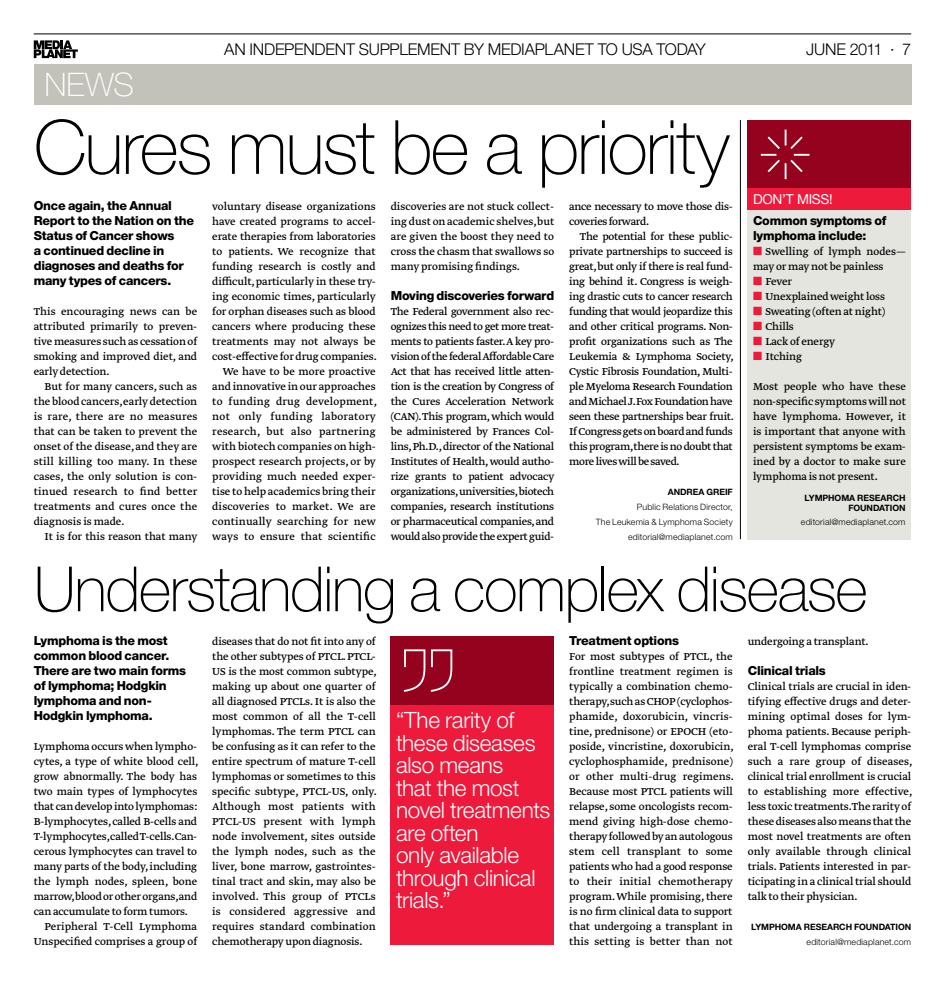
<style>
.page{position:relative;width:945px;height:990px;background:#fff}
.page>*{position:absolute;margin:0;border:0;box-sizing:border-box;transform-origin:0 0}
.t1{font:100 75px "Helvetica Neue MP Pro";letter-spacing:-.025em;color:#000}
.t2{font:100 62.5px "Helvetica Neue MP Pro";letter-spacing:-.025em;color:#000}
.t3{font:100 32.5px "Helvetica Neue MP Pro";color:#fff}
.t4{font:300 22.5px/22.5px "Helvetica Neue MP Pro";letter-spacing:-.015em;color:#fff}
.t5{font:300 16.25px "Helvetica Neue MP Pro";letter-spacing:-.01em;color:#000}
.t6{font:13.75px "Helvetica Neue MP Pro";letter-spacing:-.02em;color:#fff}
.t7{font:800 12.5px/15px "Helvetica Neue MP Pro";letter-spacing:-.02em;color:#000}
.t8{font:11.88px/15px "Greta Text Pro";letter-spacing:-.005em;color:#000;text-align:justify}
.t9{font:11.88px/15px "Greta Text Pro";letter-spacing:-.025em;color:#000}
.t10{font:300 8.75px/15px "Helvetica Neue MP Pro";letter-spacing:.02em;color:#000;text-align:right}
.t11{font:700 8.75px/10px "Helvetica Neue MP Pro";letter-spacing:-.005em;color:#000;text-align:right}
.s1{color:#ed1a3b}
</style>
<div class="page">
<hr style="left:34px;top:34px;width:877px;height:1px;background:#000">
<svg style="left:34px;top:40px;width:44px;height:18px"></svg>
<div style="left:34px;top:64px;width:877px;height:41px;background:#c2c2ba"></div>
<hr style="left:740px;top:120px;width:1px;height:419px;background:#000">
<div style="left:748px;top:195px;width:163px;height:345px;background:#e5e5e0"></div>
<div style="left:748px;top:120px;width:163px;height:69px;background:#94021d"></div>
<div style="left:748px;top:189px;width:163px;height:21px;background:#ed1a3b"></div>
<svg style="left:761px;top:130px;width:48px;height:49px"></svg>
<div style="left:391px;top:705px;width:163px;height:240px;background:#ed1a3b"></div>
<div style="left:391px;top:636px;width:163px;height:69px;background:#94021d"></div>
<svg style="left:403px;top:649px;width:50px;height:43px"></svg>
<h3 class="t3" style="left:44px;top:66px;width:91px">news</h3>
<h3 class="t5" style="left:224px;top:39px;width:483px">An independent supplement by Mediaplanet to usa today</h3>
<h3 class="t5" style="left:806px;top:39px;width:107px">june 2011 · 7</h3>
<h1 class="t1" style="left:34px;top:103px;width:697px">Cures must be a priority</h1>
<p class="t6" style="left:753px;top:191px;width:81px">DON’T MISS!</p>
<p class="t7" style="left:34px;top:198px;width:162px">Once again, the Annual<br>Report to the Nation on the<br>Status of Cancer shows<br>a continued decline in diagnoses and deaths for many types of cancers.</p>
<p class="t8" style="left:34px;top:304px;width:165px">This encouraging news can be attributed primarily to preven&shy;tive measures such as cessation of smoking and improved diet, and early detection.</p>
<p class="t8" style="left:34px;top:379px;width:165px;text-indent:11px">But for many cancers, such as the blood cancers,early detection is rare, there are no measures that can be taken to prevent the onset of the disease, and they are still killing too many. In these cases, the only solution is con&shy;tinued research to find better treatments and cures once the diagnosis is made.</p>
<p class="t8" style="left:44px;top:529px;width:155px">It is for this reason that many</p>
<p class="t8" style="left:212px;top:199px;width:166px;text-align:right">voluntary disease organizations have created programs to accel&shy;erate therapies from laboratories to patients. We recognize that funding research is costly and difficult, particularly in these try&shy;ing economic times, particularly for orphan diseases such as blood cancers where producing these treatments may not always be cost-effective for drug companies.<br>We have to be more proactive and innovative in our approaches to funding drug development, not only funding laboratory research, but also partnering with biotech companies on high&shy;prospect research projects, or by providing much needed exper&shy;tise to help academics bring their discoveries to market. We are continually searching for new ways to ensure that scientific</p>
<p class="t8" style="left:391px;top:199px;width:165px">discoveries are not stuck collect&shy;ing dust on academic shelves,but are given the boost they need to cross the chasm that swallows so many promising findings.</p>
<p class="t9" style="left:569px;top:199px;width:165px">ance necessary to move those dis&shy;coveries forward.</p>
<p class="t8" style="left:569px;top:229px;width:166px;text-indent:11px">The potential for these public&shy;private partnerships to succeed is great, but only if there is real fund&shy;ing behind it. Congress is weigh&shy;ing drastic cuts to cancer research funding that would jeopardize this and other critical programs. Non&shy;profit organizations such as The Leukemia &amp; Lymphoma Society, Cystic Fibrosis Foundation, Multi&shy;ple Myeloma Research Foundation and Michael J.Fox Foundation have seen these partnerships bear fruit.<br>If Congress gets on board and funds this program,there is no doubt that more lives will be saved.</p>
<p class="t7" style="left:753px;top:213px;width:135px">Common symptoms of lymphoma include:</p>
<p class="t8" style="left:753px;top:244px;width:154px"><span class="s1">■</span> Swelling of lymph nodes— may or may not be painless</p>
<p class="t8" style="left:753px;top:274px;width:41px"><span class="s1">■</span> Fever</p>
<p class="t8" style="left:753px;top:289px;width:133px"><span class="s1">■</span> Unexplained weight loss</p>
<p class="t8" style="left:753px;top:304px;width:134px"><span class="s1">■</span> Sweating (often at night)</p>
<p class="t8" style="left:753px;top:319px;width:42px"><span class="s1">■</span> Chills</p>
<p class="t8" style="left:753px;top:334px;width:84px"><span class="s1">■</span> Lack of energy</p>
<p class="t8" style="left:753px;top:349px;width:51px"><span class="s1">■</span> Itching</p>
<p class="t8" style="left:753px;top:379px;width:154px">Most people who have these non-specific symptoms will not have lymphoma. However, it is important that anyone with persistent symptoms be exam&shy;ined by a doctor to make sure lymphoma is not present.</p>
<p class="t7" style="left:391px;top:288px;width:165px">Moving discoveries forward</p>
<p class="t8" style="left:391px;top:304px;width:165px">The Federal government also rec&shy;ognizes this need to get more treat&shy;ments to patients faster.A key pro&shy;vision of the federal Affordable Care Act that has received little atten&shy;tion is the creation by Congress of the Cures Acceleration Network (CAN). This program, which would be administered by Frances Col&shy;lins, Ph.D., director of the National Institutes of Health, would autho&shy;rize grants to patient advocacy organizations,universities,biotech companies, research institutions or pharmaceutical companies, and would also provide the expert guid-</p>
<p class="t11" style="left:668px;top:487px;width:67px">ANDREA GREIF</p>
<p class="t10" style="left:596px;top:499px;width:138px">Public Relations Director,<br>The Leukemia &amp; Lymphoma Society editorial@mediaplanet.com</p>
<h2 class="t2" style="left:34px;top:552px;width:836px">Understanding a complex disease</h2>
<p class="t11" style="left:805px;top:493px;width:103px">LYMPHOMA RESEARCH<br>FOUNDATION</p>
<p class="t10" style="left:801px;top:514px;width:106px">editorial@mediaplanet.com</p>
<p class="t7" style="left:34px;top:633px;width:154px">Lymphoma is the most common blood cancer.<br>There are two main forms of lymphoma; Hodgkin lymphoma and non-<br>Hodgkin lymphoma.</p>
<p class="t8" style="left:34px;top:739px;width:165px">Lymphoma occurs when lympho-</p>
<p class="t8" style="left:34px;top:754px;width:166px">cytes, a type of white blood cell,</p>
<p class="t8" style="left:34px;top:769px;width:165px">grow abnormally. The body has</p>
<p class="t8" style="left:34px;top:784px;width:165px">two main types of lymphocytes</p>
<p class="t8" style="left:34px;top:799px;width:165px">that can develop into lymphomas:</p>
<p class="t8" style="left:34px;top:814px;width:165px">B-lymphocytes, called B-cells and</p>
<p class="t8" style="left:34px;top:829px;width:165px">T-lymphocytes,called T-cells.Can-</p>
<p class="t8" style="left:34px;top:844px;width:165px">cerous lymphocytes can travel to</p>
<p class="t8" style="left:34px;top:859px;width:165px">many parts of the body, including</p>
<p class="t8" style="left:34px;top:874px;width:165px">the lymph nodes, spleen, bone</p>
<p class="t8" style="left:34px;top:889px;width:165px">marrow,blood or other organs,and</p>
<p class="t8" style="left:34px;top:904px;width:156px">can accumulate to form tumors.</p>
<p class="t8" style="left:44px;top:919px;width:154px">Peripheral T-Cell Lymphoma</p>
<p class="t8" style="left:34px;top:934px;width:165px">Unspecified comprises a group of</p>
<p class="t8" style="left:212px;top:634px;width:166px">diseases that do not fit into any of the other subtypes of PTCL. PTCL-US is the most common subtype, making up about one quarter of all diagnosed PTCLs. It is also the most common of all the T-cell lymphomas. The term PTCL can be confusing as it can refer to the entire spectrum of mature T-cell lymphomas or sometimes to this specific subtype, PTCL-US, only.<br>Although most patients with PTCL-US present with lymph node involvement, sites outside the lymph nodes, such as the liver, bone marrow, gastrointes&shy;tinal tract and skin, may also be involved. This group of PTCLs is considered aggressive and requires standard combination chemotherapy upon diagnosis.</p>
<p class="t7" style="left:569px;top:633px;width:111px">Treatment options</p>
<p class="t8" style="left:569px;top:649px;width:166px">For most subtypes of PTCL, the frontline treatment regimen is typically a combination chemo&shy;therapy,such as CHOP (cyclophos&shy;phamide, doxorubicin, vincris&shy;tine, prednisone) or EPOCH (eto&shy;poside, vincristine, doxorubicin, cyclophosphamide, prednisone) or other multi-drug regimens.<br>Because most PTCL patients will relapse, some oncologists recom&shy;mend giving high-dose chemo&shy;therapy followed by an autologous stem cell transplant to some patients who had a good response to their initial chemotherapy program. While promising, there is no firm clinical data to support that undergoing a transplant in this setting is better than not</p>
<h3 class="t4" style="left:396px;top:708px;width:156px">“The rarity of these diseases also means<br>that the most novel treatments are often<br>only available through clinical trials.”</h3>
<p class="t8" style="left:748px;top:634px;width:122px">undergoing a transplant.</p>
<p class="t7" style="left:748px;top:663px;width:80px">Clinical trials</p>
<p class="t8" style="left:748px;top:679px;width:166px;text-align:left">Clinical trials are crucial in iden&shy;tifying effective drugs and deter&shy;mining optimal doses for lym&shy;phoma patients. Because periph&shy;eral T-cell lymphomas comprise such a rare group of diseases, clinical trial enrollment is crucial to establishing more effective, less toxic treatments.The rarity of these diseases also means that the most novel treatments are often only available through clinical trials. Patients interested in par&shy;ticipating in a clinical trial should talk to their physician.</p>
<p class="t11" style="left:751px;top:922px;width:160px">LYMPHOMA RESEARCH FOUNDATION</p>
<p class="t10" style="left:807px;top:934px;width:106px">editorial@mediaplanet.com</p>
</div>
